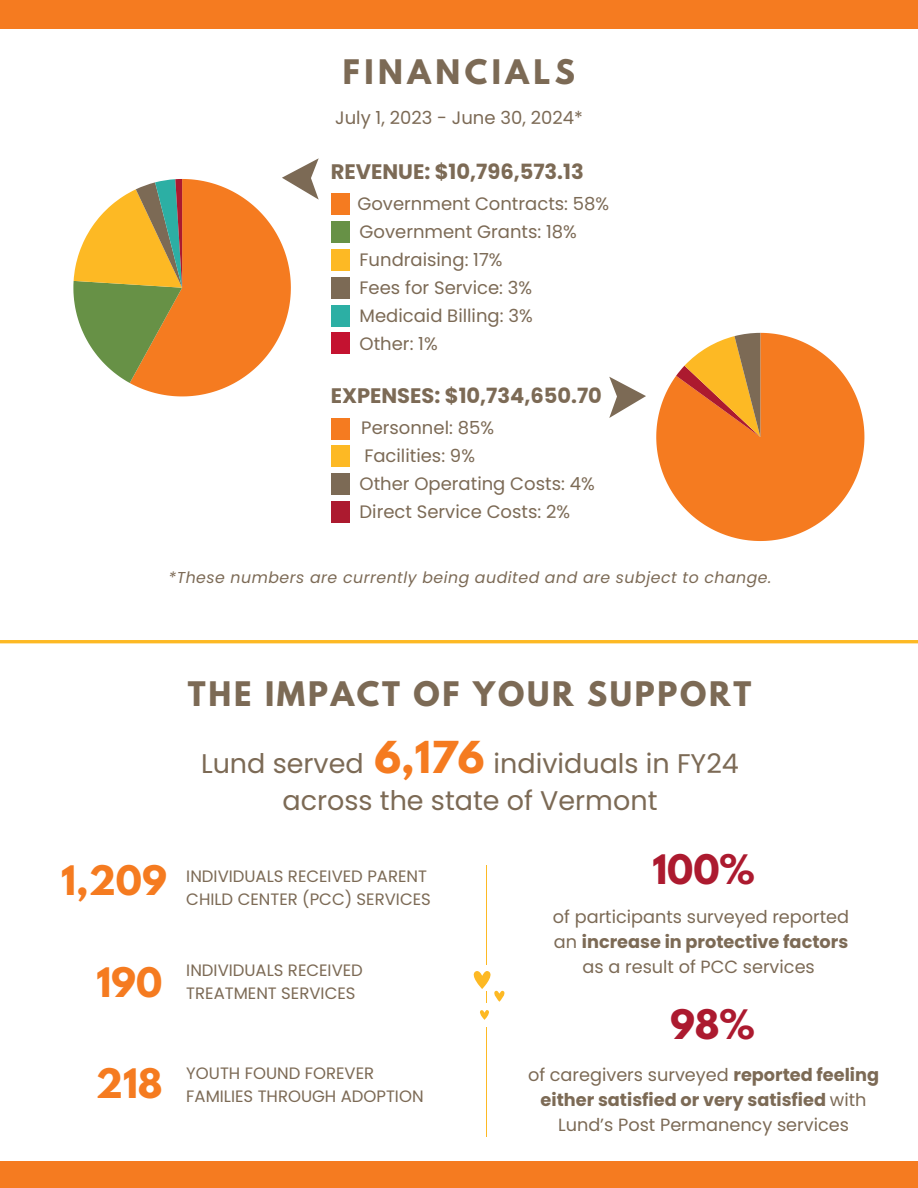
<style>
.page{position:relative;width:918px;height:1188px;background:#fff}
.page>*{position:absolute;margin:0;border:0;box-sizing:border-box;transform-origin:0 0}
.t1{font:700 39px "League Spartan";color:#f57b20}
.t2{font:700 36px "League Spartan";color:#f57b20}
.t3{font:700 36px "League Spartan";color:#ac1a2f}
.t4{font:700 30px "League Spartan";letter-spacing:.09em;color:#7c6a55}
.t5{font:700 30px "League Spartan";letter-spacing:.15em;color:#7c6a55}
.t6{font:27px/37.2px "Poppins";color:#7c6a55}
.t7{font:700 21px "Poppins";color:#7c6a55}
.t8{font:18px/28.2px "Poppins";color:#7c6a55}
.t9{font:17.7px/24.8px "Poppins";color:#7c6a55;text-align:center}
.t10{font:16.5px/22.5px "Poppins";color:#7c6a55}
.t11{font:italic 15.75px "Poppins";letter-spacing:.03em;color:#7c6a55}
.s1{font-weight:700}
</style>
<div class="page">
<div style="left:0;top:1162px;width:918px;height:26px;background:#f57b20"></div>
<div style="left:0;top:0;width:918px;height:29px;background:#f57b20"></div>
<svg style="left:656px;top:333px;width:208px;height:208px"></svg>
<div style="left:331px;top:194px;width:19px;height:21px;background:#f57b20"></div>
<div style="left:331px;top:221px;width:19px;height:22px;background:#679146"></div>
<div style="left:331px;top:249px;width:19px;height:21px;background:#fdb924"></div>
<div style="left:331px;top:277px;width:19px;height:21px;background:#7c6a55"></div>
<div style="left:331px;top:305px;width:19px;height:21px;background:#2cafa4"></div>
<div style="left:331px;top:333px;width:19px;height:21px;background:#c41230"></div>
<div style="left:331px;top:418px;width:19px;height:21px;background:#f57b20"></div>
<div style="left:331px;top:446px;width:19px;height:21px;background:#fdb924"></div>
<div style="left:331px;top:474px;width:19px;height:21px;background:#7c6a55"></div>
<div style="left:331px;top:502px;width:19px;height:21px;background:#ac1a2f"></div>
<svg style="left:609px;top:377px;width:37px;height:41px"></svg>
<svg style="left:73px;top:158px;width:246px;height:238px"></svg>
<hr style="left:486px;top:1027px;width:1px;height:110px;background:#fdb924">
<hr style="left:486px;top:865px;width:1px;height:100px;background:#fdb924">
<svg style="left:473px;top:971px;width:32px;height:32px"></svg>
<svg style="left:480px;top:1010px;width:9px;height:10px"></svg>
<hr style="left:0;top:640px;width:918px;height:3px;background:#fdb924">
<h2 class="t5" style="left:343px;top:57px;width:234px">FINANCIALS</h2>
<h6 class="t8" style="left:335px;top:103px;width:249px">July 1, 2023 - June 30, 2024*</h6>
<p class="t7" style="left:331px;top:157px;width:255px">REVENUE: $10,796,573.13</p>
<p class="t8" style="left:357px;top:189px;width:253px">Government Contracts: 58%<br>Government Grants: 18%<br>Fundraising: 17%<br>Fees for Service: 3%<br>Medicaid Billing: 3%<br>Other: 1%</p>
<p class="t7" style="left:331px;top:381px;width:273px">EXPENSES: $10,734,650.70</p>
<p class="t8" style="left:360px;top:413px;width:237px">Personnel: 85%<br>Facilities: 9%<br>Other Operating Costs: 4%<br>Direct Service Costs: 2%</p>
<p class="t11" style="left:169px;top:566px;width:604px">*These numbers are currently being audited and are subject to change.</p>
<p class="t4" style="left:188px;top:679px;width:565px">THE IMPACT OF YOUR SUPPORT</p>
<h1 class="t2" style="left:61px;top:862px;width:107px">1,209</h1>
<h3 class="t2" style="left:96px;top:965px;width:67px">190</h3>
<h1 class="t2" style="left:96px;top:1066px;width:68px">218</h1>
<h2 class="t1" style="left:374px;top:738px;width:112px">6,176</h2>
<p class="t6" style="left:282px;top:745px;width:458px;text-indent:211px">individuals in FY24 across the state of Vermont</p>
<p class="t6" style="left:201px;top:745px;width:164px">Lund served</p>
<h1 class="t10" style="left:186px;top:865px;width:246px">INDIVIDUALS RECEIVED PARENT<br>CHILD CENTER (PCC) SERVICES</h1>
<h1 class="t10" style="left:186px;top:959px;width:178px">INDIVIDUALS RECEIVED<br>TREATMENT SERVICES</h1>
<p class="t10" style="left:186px;top:1062px;width:239px">YOUTH FOUND FOREVER<br>FAMILIES THROUGH ADOPTION</p>
<h5 class="t3" style="left:652px;top:852px;width:104px">100%</h5>
<p class="t9" style="left:553px;top:905px;width:298px">of participants surveyed reported an <span class="s1">increase in protective factors </span>as a result of PCC services</p>
<h5 class="t3" style="left:670px;top:1007px;width:86px">98%</h5>
<h5 class="t9" style="left:528px;top:1063px;width:353px">of caregivers surveyed <span class="s1">reported feeling either satisfied or very satisfied</span> with<br>Lund’s Post Permanency services</h5>
</div>
